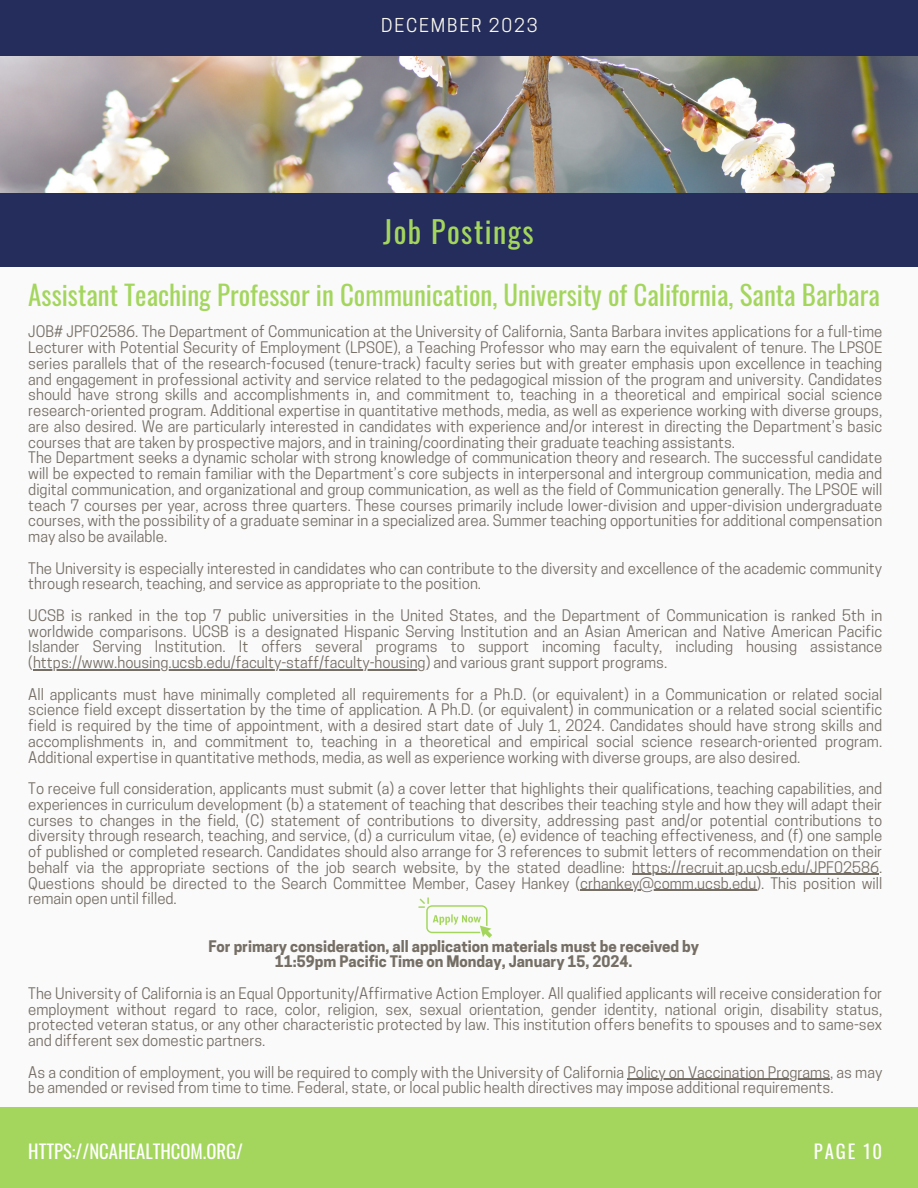
<style>
.page{position:relative;width:918px;height:1188px;background:#fafafa}
.page>*{position:absolute;margin:0;border:0;box-sizing:border-box;transform-origin:0 0}
.t1{font:30px "Oswald";letter-spacing:.05em;color:#a4d65e}
.t2{font:27px "Oswald";color:#a4d65e}
.t3{font:18.75px "Oswald";color:#fff}
.t4{font:18px "Cooper Hewitt";letter-spacing:.1em;color:#f9f7ed}
.t5{font:15px/15.8px "Cooper Hewitt";color:#756e65;text-align:justify}
.t6{font:700 15px "Cooper Hewitt";color:#756e65}
</style>
<div class="page">
<div style="left:0;top:1107px;width:918px;height:81px;background:#a4d65e"></div>
<img style="left:0;top:55px;width:918px;height:139px">
<hr style="left:33px;top:669px;width:393px;height:1px;background:#756e65">
<hr style="left:632px;top:874px;width:247px;height:1px;background:#756e65">
<hr style="left:580px;top:890px;width:176px;height:1px;background:#756e65">
<hr style="left:627px;top:1079px;width:203px;height:1px;background:#756e65">
<div style="left:0;top:0;width:918px;height:55px;background:#242d5b"></div>
<div style="left:0;top:194px;width:918px;height:73px;background:#242d5b"></div>
<svg style="left:418px;top:897px;width:74px;height:41px"></svg>
<p class="t4" style="left:381px;top:18px;width:158px">DECEMBER 2023</p>
<p class="t1" style="left:383px;top:208px;width:152px">Job Postings</p>
<p class="t2" style="left:28px;top:274px;width:853px">Assistant Teaching Professor in Communication, University of California, Santa Barbara</p>
<p class="t5" style="left:28px;top:326px;width:855px">JOB# JPF02586. The Department of Communication at the University of California, Santa Barbara invites applications for a full-time Lecturer with Potential Security of Employment (LPSOE), a Teaching Professor who may earn the equivalent of tenure. The LPSOE series parallels that of the research-focused (tenure-track) faculty series but with greater emphasis upon excellence in teaching and engagement in professional activity and service related to the pedagogical mission of the program and university. Candidates should have strong skills and accomplishments in, and commitment to, teaching in a theoretical and empirical social science research-oriented program. Additional expertise in quantitative methods, media, as well as experience working with diverse groups, are also desired. We are particularly interested in candidates with experience and/or interest in directing the Department’s basic courses that are taken by prospective majors, and in training/coordinating their graduate teaching assistants.</p>
<p class="t5" style="left:28px;top:452px;width:855px">The Department seeks a dynamic scholar with strong knowledge of communication theory and research. The successful candidate will be expected to remain familiar with the Department’s core subjects in interpersonal and intergroup communication, media and digital communication, and organizational and group communication, as well as the field of Communication generally. The LPSOE will teach 7 courses per year, across three quarters. These courses primarily include lower-division and upper-division undergraduate courses, with the possibility of a graduate seminar in a specialized area. Summer teaching opportunities for additional compensation may also be available.</p>
<p class="t5" style="left:28px;top:562px;width:855px">The University is especially interested in candidates who can contribute to the diversity and excellence of the academic community through research, teaching, and service as appropriate to the position.</p>
<p class="t5" style="left:28px;top:609px;width:855px">UCSB is ranked in the top 7 public universities in the United States, and the Department of Communication is ranked 5th in worldwide comparisons. UCSB is a designated Hispanic Serving Institution and an Asian American and Native American Pacific Islander Serving Institution. It offers several programs to support incoming faculty, including housing assistance (https://www.housing.ucsb.edu/faculty-staff/faculty-housing) and various grant support programs.</p>
<p class="t5" style="left:28px;top:688px;width:855px">All applicants must have minimally completed all requirements for a Ph.D. (or equivalent) in a Communication or related social science field except dissertation by the time of application. A Ph.D. (or equivalent) in communication or a related social scientific field is required by the time of appointment, with a desired start date of July 1, 2024. Candidates should have strong skills and accomplishments in, and commitment to, teaching in a theoretical and empirical social science research-oriented program.<br>Additional expertise in quantitative methods, media, as well as experience working with diverse groups, are also desired.</p>
<p class="t5" style="left:28px;top:782px;width:855px">To receive full consideration, applicants must submit (a) a cover letter that highlights their qualifications, teaching capabilities, and experiences in curriculum development (b) a statement of teaching that describes their teaching style and how they will adapt their curses to changes in the field, (C) statement of contributions to diversity, addressing past and/or potential contributions to diversity through research, teaching, and service, (d) a curriculum vitae, (e) evidence of teaching effectiveness, and (f) one sample of published or completed research. Candidates should also arrange for 3 references to submit letters of recommendation on their behalf via the appropriate sections of the job search website, by the stated deadline: https://recruit.ap.ucsb.edu/JPF02586.<br>Questions should be directed to the Search Committee Member, Casey Hankey (crhankey@comm.ucsb.edu). This position will remain open until filled.</p>
<p class="t6" style="left:208px;top:940px;width:492px">For primary consideration, all application materials must be received by</p>
<p class="t6" style="left:275px;top:956px;width:359px">11:59pm Pacific Time on Monday, January 15, 2024.</p>
<p class="t5" style="left:28px;top:987px;width:855px">The University of California is an Equal Opportunity/Affirmative Action Employer. All qualified applicants will receive consideration for employment without regard to race, color, religion, sex, sexual orientation, gender identity, national origin, disability status, protected veteran status, or any other characteristic protected by law. This institution offers benefits to spouses and to same-sex and different sex domestic partners.</p>
<p class="t5" style="left:28px;top:1066px;width:855px">As a condition of employment, you will be required to comply with the University of California Policy on Vaccination Programs, as may be amended or revised from time to time. Federal, state, or local public health directives may impose additional requirements.</p>
<p class="t3" style="left:28px;top:1137px;width:216px">HTTPS://NCAHEALTHCOM.ORG/</p>
<p class="t3" style="left:814px;top:1137px;width:70px">PAGE 10</p>
</div>
